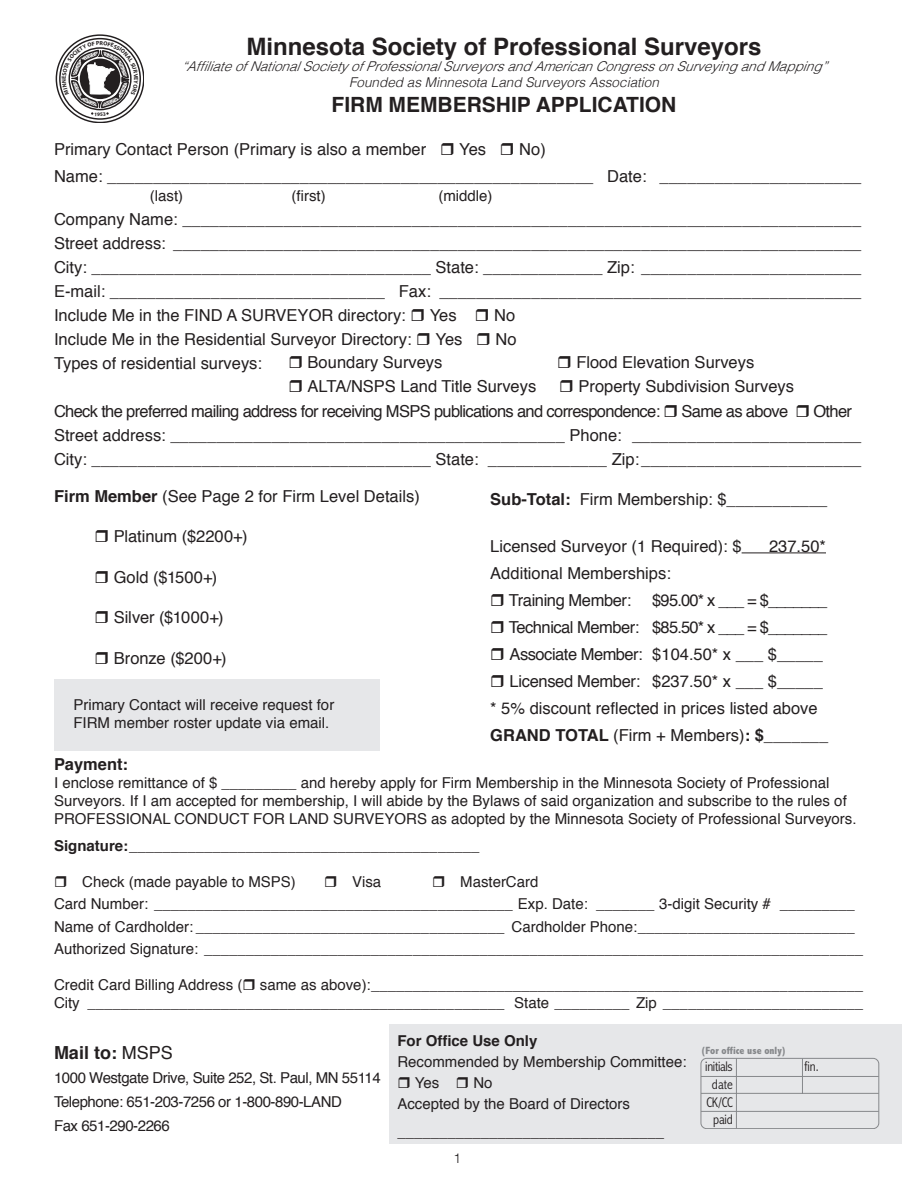
<style>
.page{position:relative;width:918px;height:1188px;background:#fff}
.page>*{position:absolute;margin:0;border:0;box-sizing:border-box;transform-origin:0 0}
.t1{font:700 24px "Helvetica";color:#231f20}
.t2{font:700 21px "Helvetica";color:#231f20}
.t3{font:700 18px "Helvetica";color:#231f20}
.t4{font:16.5px "Helvetica";color:#231f20}
.t5{font:16.5px "Helvetica";letter-spacing:-.04em;color:#231f20}
.t6{font:16.5px "Helvetica";letter-spacing:-.03em;color:#231f20}
.t7{font:700 16.5px "Helvetica";color:#231f20}
.t8{font:16.5px "Helvetica";letter-spacing:-.02em;color:#231f20}
.t9{font:16.5px "Helvetica";letter-spacing:-.025em;color:#231f20}
.t10{font:15px/18px "Helvetica";color:#231f20}
.t11{font:15px "Helvetica";letter-spacing:-.03em;color:#231f20}
.t12{font:700 15px "Helvetica";color:#231f20}
.t13{font:300 condensed 14.1px/17.7px "Abadi";letter-spacing:-.02em;color:#231f20;text-align:center}
.t14{font:italic 300 13.5px "Helvetica";color:#231f20}
.t15{font:300 13.5px "Helvetica";color:#231f20}
.t16{font:800 condensed 10.65px "Abadi";color:#86888b}
.t17{font:700 5.85px "Myriad";color:#231f20}
.t18{font:700 5.25px "Myriad";color:#231f20}
.s1{font-weight:700}
.s2{font-weight:400}
</style>
<div class="page">
<div style="left:54px;top:679px;width:325px;height:72px;background:#e6e7e9"></div>
<div style="left:389px;top:1024px;width:513px;height:120px;background:#e6e7e9"></div>
<hr style="left:701px;top:1076px;width:178px;height:1px;background:#86888b">
<hr style="left:701px;top:1093px;width:178px;height:1px;background:#86888b">
<hr style="left:701px;top:1111px;width:178px;height:1px;background:#86888b">
<hr style="left:802px;top:1059px;width:1px;height:35px;background:#86888b">
<hr style="left:736px;top:1058px;width:1px;height:71px;background:#86888b">
<div style="left:701px;top:1058px;width:178px;height:71px;border:1px solid #86888b;border-radius:6px"></div>
<hr style="left:742px;top:552px;width:84px;height:1px;background:#231f20">
<svg style="left:55px;top:34px;width:89px;height:89px"></svg>
<p class="t1" style="left:247px;top:27px;width:516px">Minnesota Society of Professional Surveyors</p>
<p class="t14" style="left:181px;top:55px;width:650px">“Affiliate of NationalSocietyof ProfessionalSurveyorsand American Congresson Surveying and Mapping”</p>
<p class="t14" style="left:349px;top:71px;width:311px">Founded as Minnesota Land Surveyors Association</p>
<p class="t2" style="left:332px;top:88px;width:346px">FIRM MEMBERSHIP APPLICATION</p>
<p class="t4" style="left:54px;top:136px;width:374px">Primary Contact Person (Primary is also a member</p>
<p class="t4" style="left:459px;top:136px;width:28px">Yes</p>
<p class="t4" style="left:519px;top:136px;width:28px">No)</p>
<p class="t4" style="left:54px;top:163px;width:809px">Name: _____________________________________________________ Date: ______________________</p>
<p class="t10" style="left:150px;top:188px;width:35px">(last)</p>
<p class="t10" style="left:292px;top:188px;width:36px">(first)</p>
<p class="t10" style="left:438px;top:188px;width:56px">(middle)</p>
<p class="t4" style="left:54px;top:207px;width:809px">Company Name: __________________________________________________________________________</p>
<p class="t4" style="left:54px;top:231px;width:809px">Street address: ___________________________________________________________________________</p>
<p class="t4" style="left:54px;top:255px;width:809px">City: _____________________________________ State: _____________ Zip: ________________________</p>
<p class="t4" style="left:54px;top:279px;width:809px">E-mail: ______________________________ Fax: ______________________________________________</p>
<p class="t4" style="left:54px;top:303px;width:353px">Include Me in the FIND A SURVEYOR directory:</p>
<p class="t4" style="left:430px;top:303px;width:28px">Yes</p>
<p class="t4" style="left:494px;top:303px;width:23px">No</p>
<p class="t4" style="left:54px;top:327px;width:359px">Include Me in the Residential Surveyor Directory:</p>
<p class="t4" style="left:436px;top:327px;width:28px">Yes</p>
<p class="t4" style="left:495px;top:327px;width:23px">No</p>
<p class="t4" style="left:54px;top:351px;width:210px">Types of residential surveys:</p>
<p class="t5" style="left:54px;top:399px;width:608px">Check the preferred mailing address for receiving MSPS publications and correspondence:</p>
<p class="t5" style="left:682px;top:399px;width:108px">Same as above</p>
<p class="t4" style="left:813px;top:399px;width:40px">Other</p>
<p class="t4" style="left:54px;top:423px;width:809px">Street address: ___________________________________________ Phone: _________________________</p>
<p class="t4" style="left:54px;top:447px;width:809px">City: _____________________________________ State: _____________ Zip:________________________</p>
<p class="t17" style="left:139px;top:77px;width:5px;rotate:90deg">E</p>
<p class="t18" style="left:97px;top:112px;width:4px">9</p>
<p class="t4" style="left:308px;top:350px;width:136px">Boundary Surveys</p>
<p class="t4" style="left:576px;top:350px;width:179px">Flood Elevation Surveys</p>
<p class="t4" style="left:308px;top:374px;width:230px">ALTA/NSPS Land Title Surveys</p>
<p class="t4" style="left:579px;top:374px;width:217px">Property Subdivision Surveys</p>
<p class="t4" style="left:54px;top:483px;width:367px"><span class="s1">Firm Member</span> (See Page 2 for Firm Level Details)</p>
<p class="t4" style="left:114px;top:524px;width:135px">Platinum ($2200+)</p>
<p class="t4" style="left:114px;top:564px;width:105px">Gold ($1500+)</p>
<p class="t4" style="left:114px;top:605px;width:111px">Silver ($1000+)</p>
<p class="t4" style="left:114px;top:645px;width:114px">Bronze ($200+)</p>
<p class="t10" style="left:73px;top:696px;width:262px">Primary Contact will receive request for<br>FIRM member roster update via email.</p>
<p class="t4" style="left:490px;top:486px;width:339px"><span class="s1">Sub-Total:</span> Firm Membership: $___________</p>
<p class="t4" style="left:490px;top:533px;width:253px">Licensed Surveyor (1 Required): $</p>
<p class="t4" style="left:769px;top:533px;width:58px">237.50*</p>
<p class="t4" style="left:490px;top:560px;width:182px">Additional Memberships:</p>
<p class="t9" style="left:509px;top:587px;width:124px">Training Member:</p>
<p class="t4" style="left:652px;top:587px;width:177px">$95.00* x ___ = $_______</p>
<p class="t6" style="left:509px;top:614px;width:320px">Technical Member: $85.50* x ___ = $_______</p>
<p class="t6" style="left:510px;top:641px;width:315px">Associate Member: $104.50* x ___ $_____</p>
<p class="t8" style="left:510px;top:668px;width:315px">Licensed Member: $237.50* x ___ $_____</p>
<p class="t4" style="left:490px;top:695px;width:329px">* 5% discount reflected in prices listed above</p>
<p class="t7" style="left:490px;top:722px;width:339px">GRAND TOTAL <span class="s2">(Firm + Members)</span>: $_______</p>
<p class="t7" style="left:54px;top:751px;width:76px">Payment:</p>
<p class="t10" style="left:54px;top:774px;width:804px">I enclose remittance of $ _________ and hereby apply for Firm Membership in the Minnesota Society of Professional<br>Surveyors. If I am accepted for membership, I will abide by the Bylaws of said organization and subscribe to the rules of<br>PROFESSIONAL CONDUCT FOR LAND SURVEYORS as adopted by the Minnesota Society of Professional Surveyors.</p>
<p class="t12" style="left:54px;top:833px;width:427px">Signature:__________________________________________</p>
<p class="t10" style="left:82px;top:873px;width:215px">Check (made payable to MSPS)</p>
<p class="t10" style="left:352px;top:873px;width:30px">Visa</p>
<p class="t10" style="left:460px;top:873px;width:80px">MasterCard</p>
<p class="t10" style="left:54px;top:896px;width:802px">Card Number: ___________________________________________ Exp. Date: _______ 3-digit Security # _________</p>
<p class="t10" style="left:54px;top:918px;width:802px">Name of Cardholder: _____________________________________ Cardholder Phone:__________________________</p>
<p class="t10" style="left:54px;top:941px;width:811px">Authorized Signature: _______________________________________________________________________________</p>
<p class="t10" style="left:54px;top:977px;width:811px">Credit Card Billing Address ( same as above):___________________________________________________________</p>
<p class="t10" style="left:54px;top:995px;width:811px">City __________________________________________________ State _________ Zip ________________________</p>
<p class="t12" style="left:397px;top:1029px;width:142px">For Office Use Only</p>
<p class="t10" style="left:397px;top:1053px;width:291px">Recommended by Membership Committee:</p>
<p class="t10" style="left:415px;top:1074px;width:26px">Yes</p>
<p class="t10" style="left:473px;top:1074px;width:21px">No</p>
<p class="t10" style="left:397px;top:1091px;width:268px;line-height:27.6px">Accepted by the Board of Directors ________________________________</p>
<p class="t3" style="left:54px;top:1038px;width:121px">Mail to: <span class="s2">MSPS</span></p>
<p class="t16" style="left:701px;top:1044px;width:87px">(For office use only)</p>
<p class="t11" style="left:54px;top:1066px;width:328px">1000 Westgate Drive, Suite 252, St. Paul, MN 55114</p>
<p class="t11" style="left:54px;top:1090px;width:289px">Telephone: 651-203-7256 or 1-800-890-LAND</p>
<p class="t11" style="left:54px;top:1114px;width:117px">Fax 651-290-2266</p>
<p class="t13" style="left:705px;top:1058px;width:29px">initials date<br>CK/CC paid</p>
<p class="t13" style="left:805px;top:1057px;width:16px">fin.</p>
<p class="t15" style="left:454px;top:1147px;width:9px">1</p>
</div>
